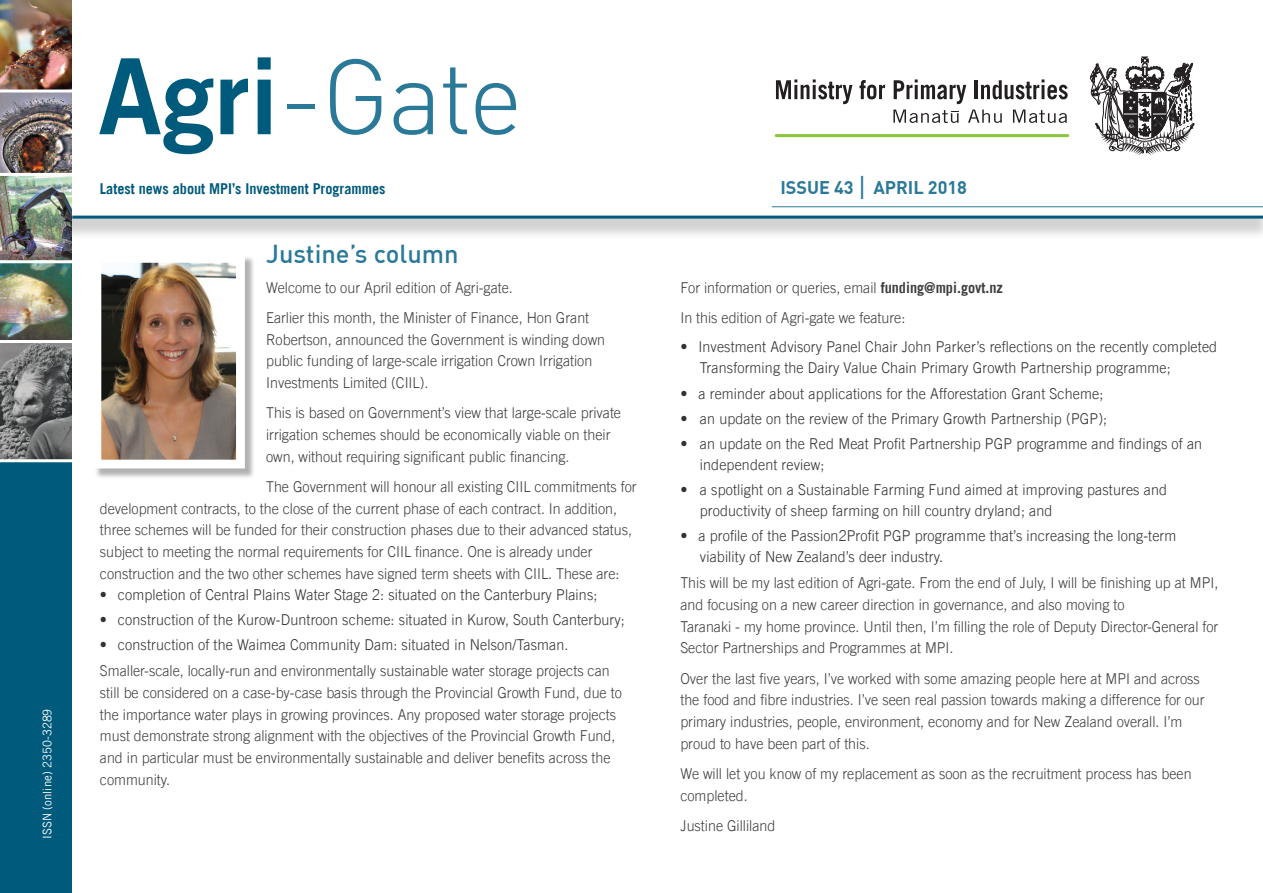
<style>
.page{position:relative;width:1263px;height:893px;background:#fff}
.page>*{position:absolute;margin:0;border:0;box-sizing:border-box;transform-origin:0 0}
.Cover_Title{font:300 105px "DIN";color:#2a7998}
.Head_2{font:500 25.5px "DIN";color:#2a7998}
.t1{font:700 18px "DIN";color:#2a7998}
.Body{font:300 15px/21.8px "Trade Gothic LT Std";color:#3e3e3f;scale:.95 1}
.t2{font:300 15px/21px "Trade Gothic LT Std";letter-spacing:.01em;color:#313232;scale:.95 1}
.table_heading_blue{font:700 15px "Trade Gothic LT Std";color:#005a7b;scale:.95 1}
.Body-2{font:12px "Trade Gothic LT Std";color:#fff;scale:.95 1}
.s1{font-family:"Trade Gothic LT Std Bd 2";font-weight:400;color:#005a7b}
.s2{font-weight:400;font-size:27px}
.s3{font-weight:700}
</style>
<div class="page">
<div style="left:0;top:7px;width:1263px;height:233px;background:#231f20;opacity:.2"></div>
<div style="left:0;top:0;width:1263px;height:217px;background:#fff"></div>
<div style="left:0;top:0;width:71px;height:893px;background:#005a7b"></div>
<img style="left:0;top:0;width:71px;height:459px">
<hr style="left:72px;top:216px;width:1191px;height:3px;background:#005a7b">
<svg style="left:968px;top:110px;width:34px;height:13px"></svg>
<svg style="left:1013px;top:110px;width:54px;height:13px"></svg>
<svg style="left:776px;top:79px;width:76px;height:25px"></svg>
<svg style="left:859px;top:80px;width:26px;height:19px"></svg>
<svg style="left:894px;top:79px;width:72px;height:25px"></svg>
<hr style="left:975px;top:80px;width:3px;height:19px;background:#231f20">
<svg style="left:981px;top:79px;width:87px;height:20px"></svg>
<svg style="left:1090px;top:56px;width:105px;height:99px"></svg>
<svg style="left:893px;top:110px;width:65px;height:13px"></svg>
<hr style="left:775px;top:134px;width:294px;height:3px;background:#8bc63e;border-radius:2px">
<div style="left:94px;top:255px;width:161px;height:224px;background:#231f20;opacity:.35"></div>
<img style="left:102px;top:264px;width:133px;height:194px">
<div style="left:92px;top:254px;width:153px;height:214px;border:9px solid #fff"></div>
<hr style="left:772px;top:206px;width:491px;height:1px;background:#2a7998">
<hr style="left:0;top:89px;width:72px;height:3px;background:#fff">
<hr style="left:0;top:173px;width:72px;height:3px;background:#fff">
<hr style="left:0;top:260px;width:72px;height:3px;background:#fff">
<hr style="left:0;top:340px;width:72px;height:3px;background:#fff">
<hr style="left:0;top:459px;width:72px;height:3px;background:#fff">
<p class="Body-2" style="left:40px;top:839px;width:139px;rotate:-90deg">ISSN (online) 2350-3289</p>
<p class="Cover_Title" style="left:98px;top:32px;width:427px"><span class="s1">Agri</span>-Gate</p>
<p class="table_heading_blue" style="left:100px;top:179px;width:302px">Latest news about MPI’s Investment Programmes</p>
<p class="Head_2" style="left:266px;top:237px;width:194px">Justine’s column</p>
<p class="Body" style="left:266px;top:276px;width:261px">Welcome to our April edition of Agri-gate.</p>
<p class="Body" style="left:266px;top:307px;width:358px">Earlier this month, the Minister of Finance, Hon Grant Robertson, announced the Government is winding down public funding of large-scale irrigation Crown Irrigation Investments Limited (CIIL).</p>
<p class="Body" style="left:266px;top:402px;width:375px">This is based on Government’s view that large-scale private irrigation schemes should be economically viable on their own, without requiring significant public financing.</p>
<p class="Body" style="left:100px;top:476px;width:566px;text-indent:166px">The Government will honour all existing CIIL commitments for development contracts, to the close of the current phase of each contract. In addition, three schemes will be funded for their construction phases due to their advanced status, subject to meeting the normal requirements for CIIL finance. One is already under construction and the two other schemes have signed term sheets with CIIL. These are:</p>
<p class="t2" style="left:100px;top:584px;width:525px">• completion of Central Plains Water Stage 2: situated on the Canterbury Plains;</p>
<p class="t2" style="left:100px;top:609px;width:554px">• construction of the Kurow-Duntroon scheme: situated in Kurow, South Canterbury;</p>
<p class="t2" style="left:100px;top:634px;width:495px">• construction of the Waimea Community Dam: situated in Nelson/Tasman.</p>
<p class="Body" style="left:100px;top:660px;width:551px">Smaller-scale, locally-run and environmentally sustainable water storage projects can still be considered on a case-by-case basis through the Provincial Growth Fund, due to the importance water plays in growing provinces. Any proposed water storage projects must demonstrate strong alignment with the objectives of the Provincial Growth Fund, and in particular must be environmentally sustainable and deliver benefits across the community.</p>
<p class="t1" style="left:780px;top:175px;width:188px">ISSUE 43 <span class="s2">|</span> APRIL 2018</p>
<p class="Body" style="left:680px;top:276px;width:341px">For information or queries, email <span class="s3">funding@mpi.govt.nz</span></p>
<p class="Body" style="left:680px;top:307px;width:238px">In this edition of Agri-gate we feature:</p>
<p class="t2" style="left:700px;top:336px;width:546px;text-indent:-20px">• Investment Advisory Panel Chair John Parker’s reflections on the recently completed<br>Transforming the Dairy Value Chain Primary Growth Partnership programme;</p>
<p class="t2" style="left:680px;top:383px;width:447px">• a reminder about applications for the Afforestation Grant Scheme;</p>
<p class="t2" style="left:680px;top:408px;width:451px">• an update on the review of the Primary Growth Partnership (PGP);</p>
<p class="t2" style="left:700px;top:433px;width:530px;text-indent:-20px">• an update on the Red Meat Profit Partnership PGP programme and findings of an independent review;</p>
<p class="t2" style="left:700px;top:479px;width:493px;text-indent:-20px">• a spotlight on a Sustainable Farming Fund aimed at improving pastures and productivity of sheep farming on hill country dryland; and</p>
<p class="t2" style="left:700px;top:525px;width:503px;text-indent:-20px">• a profile of the Passion2Profit PGP programme that’s increasing the long-term viability of New Zealand’s deer industry.</p>
<p class="Body" style="left:680px;top:572px;width:568px">This will be my last edition of Agri-gate. From the end of July, I will be finishing up at MPI, and focusing on a new career direction in governance, and also moving to<br>Taranaki - my home province. Until then, I’m filling the role of Deputy Director-General for Sector Partnerships and Programmes at MPI.</p>
<p class="Body" style="left:680px;top:667px;width:553px">Over the last five years, I’ve worked with some amazing people here at MPI and across the food and fibre industries. I’ve seen real passion towards making a difference for our primary industries, people, environment, economy and for New Zealand overall. I’m proud to have been part of this.</p>
<p class="Body" style="left:680px;top:762px;width:540px">We will let you know of my replacement as soon as the recruitment process has been completed.</p>
<p class="Body" style="left:680px;top:814px;width:102px">Justine Gilliland</p>
</div>
